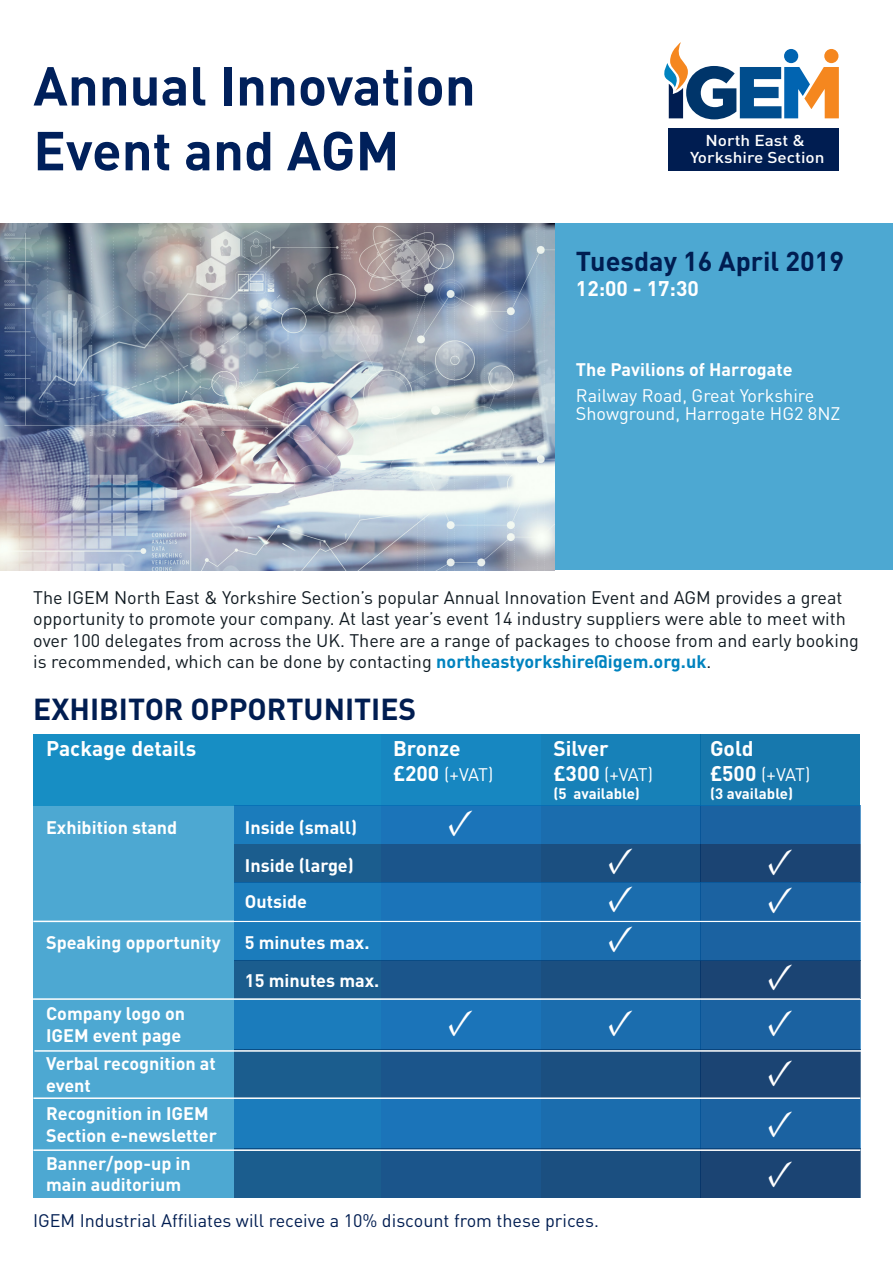
<style>
.page{position:relative;width:893px;height:1263px;background:#fff}
.page>*{position:absolute;margin:0;border:0;box-sizing:border-box;transform-origin:0 0}
.t1{font:700 54px "DIN";color:#00205b}
.t2{font:37.8px "Minion Pro";color:#fff}
.t3{font:700 30px "DIN";color:#001d51}
.t4{font:700 27px "DIN";color:#001d51}
.t5{font:700 21px "DIN";color:#fff}
.t6{font:18px/21.6px "DIN";color:#101a21}
.t7{font:700 18px/21.6px "DIN";color:#fff}
.t8{font:18px/18px "DIN";color:#fff}
.t9{font:18px "DIN";color:#001d51}
.t10{font:500 15.6px/16.8px "DIN";color:#fff;text-align:center;scale:1.1 1}
.t11{font:700 15px "DIN";color:#fff}
.s1{font-weight:700;color:#0083bf}
.s2{font-weight:700;font-size:21px}
</style>
<div class="page">
<div style="left:553px;top:223px;width:340px;height:347px;background:#4da8d2"></div>
<div style="left:668px;top:128px;width:171px;height:43px;background:#001d51"></div>
<svg style="left:664px;top:42px;width:175px;height:77px"></svg>
<div style="left:33px;top:735px;width:348px;height:463px;background:#4da8d2"></div>
<div style="left:33px;top:735px;width:827px;height:71px;background:linear-gradient(to right,#1793ca,#1778af)"></div>
<hr style="left:33px;top:921px;width:827px;height:1px;background:#fff">
<div style="left:234px;top:806px;width:626px;height:38px;background:linear-gradient(to right,#1b7fc2,#1b609f)"></div>
<div style="left:234px;top:844px;width:626px;height:38px;background:linear-gradient(to right,#1b6094,#1b4271)"></div>
<div style="left:234px;top:882px;width:626px;height:39px;background:linear-gradient(to right,#1b7fc2,#1b609f)"></div>
<div style="left:234px;top:922px;width:626px;height:38px;background:linear-gradient(to right,#1b7fc2,#1b609f)"></div>
<div style="left:234px;top:960px;width:626px;height:39px;background:linear-gradient(to right,#1b6094,#1b4271)"></div>
<div style="left:234px;top:1000px;width:626px;height:49px;background:linear-gradient(to right,#1b7fc2,#1b609f)"></div>
<div style="left:234px;top:1049px;width:626px;height:50px;background:linear-gradient(to right,#1b6094,#1b4271)"></div>
<div style="left:234px;top:1099px;width:626px;height:49px;background:linear-gradient(to right,#1b7fc2,#1b609f)"></div>
<div style="left:234px;top:1148px;width:626px;height:50px;background:linear-gradient(to right,#1b6094,#1b4271)"></div>
<hr style="left:33px;top:998px;width:827px;height:2px;background:#fff">
<hr style="left:34px;top:1050px;width:827px;height:2px;background:#fff">
<hr style="left:33px;top:1097px;width:827px;height:2px;background:#fff">
<hr style="left:33px;top:1149px;width:827px;height:2px;background:#fff">
<img style="left:0;top:223px;width:554px;height:347px">
<p class="t1" style="left:33px;top:51px;width:444px">Annual Innovation</p>
<p class="t1" style="left:33px;top:116px;width:368px">Event and AGM</p>
<p class="t10" style="left:690px;top:132px;width:124px">North East &amp;<br>Yorkshire Section</p>
<p class="t4" style="left:576px;top:243px;width:270px">Tuesday 16 April 2019</p>
<p class="t5" style="left:576px;top:275px;width:124px">12:00 - 17:30</p>
<p class="t7" style="left:576px;top:358px;width:218px">The Pavilions of Harrogate</p>
<p class="t8" style="left:576px;top:386px;width:266px">Railway Road, Great Yorkshire<br>Showground, Harrogate HG2 8NZ</p>
<p class="t6" style="left:33px;top:586px;width:827px">The IGEM North East &amp; Yorkshire Section’s popular Annual Innovation Event and AGM provides a great opportunity to promote your company. At last year’s event 14 industry suppliers were able to meet with over 100 delegates from across the UK. There are a range of packages to choose from and early booking is recommended, which can be done by contacting <span class="s1">northeastyorkshire@igem.org.uk</span>.</p>
<p class="t3" style="left:33px;top:690px;width:385px">EXHIBITOR OPPORTUNITIES</p>
<p class="t5" style="left:46px;top:734px;width:152px">Package details</p>
<p class="t5" style="left:393px;top:734px;width:69px">Bronze</p>
<p class="t8" style="left:393px;top:765px;width:102px"><span class="s2">£200</span> (+VAT)</p>
<p class="t5" style="left:553px;top:734px;width:57px">Silver</p>
<p class="t8" style="left:553px;top:765px;width:101px"><span class="s2">£300</span> (+VAT)</p>
<p class="t11" style="left:553px;top:784px;width:88px">(5 available)</p>
<p class="t5" style="left:710px;top:734px;width:45px">Gold</p>
<p class="t8" style="left:710px;top:765px;width:102px"><span class="s2">£500</span> (+VAT)</p>
<p class="t11" style="left:710px;top:784px;width:85px">(3 available)</p>
<p class="t7" style="left:46px;top:815px;width:133px">Exhibition stand</p>
<p class="t2" style="left:448px;top:797px;width:27px">✓</p>
<p class="t7" style="left:245px;top:815px;width:114px">Inside (small)</p>
<p class="t7" style="left:245px;top:853px;width:110px">Inside (large)</p>
<p class="t7" style="left:245px;top:890px;width:64px">Outside</p>
<p class="t7" style="left:245px;top:931px;width:126px">5 minutes max.</p>
<p class="t7" style="left:245px;top:969px;width:136px">15 minutes max.</p>
<p class="t7" style="left:46px;top:931px;width:176px">Speaking opportunity</p>
<p class="t2" style="left:608px;top:834px;width:27px">✓</p>
<p class="t2" style="left:767px;top:835px;width:27px">✓</p>
<p class="t2" style="left:608px;top:872px;width:27px">✓</p>
<p class="t2" style="left:767px;top:874px;width:27px">✓</p>
<p class="t2" style="left:608px;top:912px;width:27px">✓</p>
<p class="t2" style="left:767px;top:950px;width:27px">✓</p>
<p class="t7" style="left:46px;top:1002px;width:141px">Company logo on</p>
<p class="t7" style="left:46px;top:1024px;width:137px">IGEM event page</p>
<p class="t7" style="left:46px;top:1052px;width:171px">Verbal recognition at event</p>
<p class="t7" style="left:46px;top:1102px;width:172px">Recognition in IGEM<br>Section e-newsletter</p>
<p class="t7" style="left:46px;top:1152px;width:146px">Banner/pop-up in main auditorium</p>
<p class="t9" style="left:33px;top:1209px;width:567px">IGEM Industrial Affiliates will receive a 10% discount from these prices.</p>
<p class="t2" style="left:448px;top:997px;width:27px">✓</p>
<p class="t2" style="left:608px;top:997px;width:27px">✓</p>
<p class="t2" style="left:767px;top:997px;width:27px">✓</p>
<p class="t2" style="left:767px;top:1046px;width:27px">✓</p>
<p class="t2" style="left:767px;top:1098px;width:27px">✓</p>
<p class="t2" style="left:767px;top:1147px;width:27px">✓</p>
</div>
